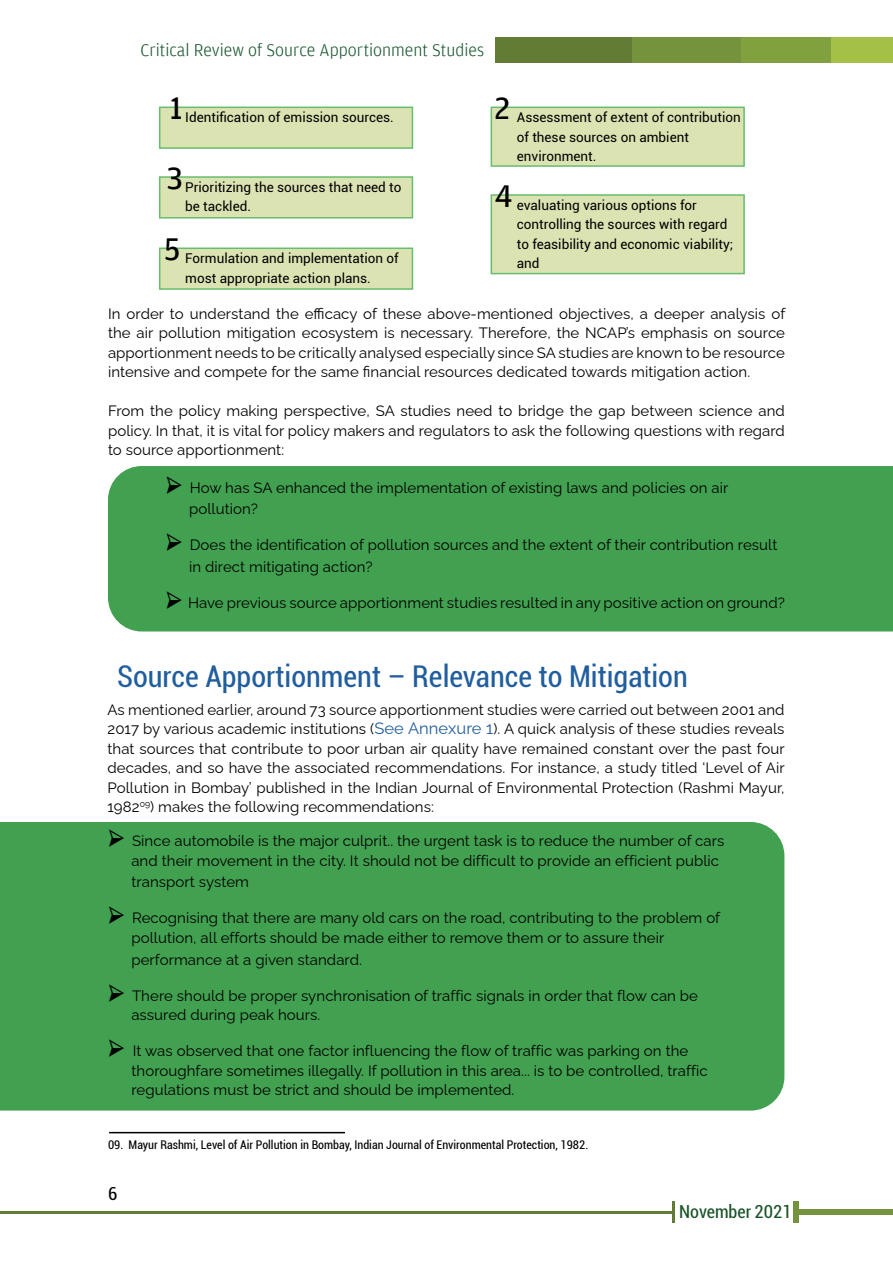
<style>
.page{position:relative;width:893px;height:1263px;background:#fff}
.page>*{position:absolute;margin:0;border:0;box-sizing:border-box;transform-origin:0 0}
.t1{font:33px/70.5px "Amplitude";color:#000;text-align:justify}
.t2{font:condensed 30px "Roboto";color:#215e9e}
.t3{font:300 18px "Amplitude";color:#16532b}
.t4{font:condensed 18px "Roboto";color:#195329}
.t5{font:condensed 18px "Roboto";color:#000}
.t6{font:15px/19.5px "Raleway";letter-spacing:.005em;color:#000;text-align:justify}
.t7{font:15px/19.5px "Raleway";letter-spacing:.005em;color:#000101}
.t8{font:13.5px/19.5px "Roboto";color:#000}
.t9{font:condensed 12px "Roboto";color:#000}
.s1{font-family:"Minion Pro";font-size:30px}
.s2{font-size:16.5px;color:#215e9e}
</style>
<div class="page">
<div style="left:829px;top:37px;width:64px;height:26px;background:#a4c046"></div>
<div style="left:695px;top:37px;width:136px;height:26px;background:#81a13e"></div>
<div style="left:605px;top:37px;width:136px;height:26px;background:#75923c"></div>
<div style="left:495px;top:37px;width:136px;height:26px;background:#627c36"></div>
<hr style="left:0;top:1211px;width:673px;height:3px;background:#627c36">
<div style="left:798px;top:1210px;width:95px;height:5px;background:#75923c"></div>
<hr style="left:672px;top:1202px;width:3px;height:21px;background:#627c36">
<div style="left:794px;top:1202px;width:5px;height:21px;background:#75923c"></div>
<div style="left:159px;top:107px;width:254px;height:42px;background:#dbe3b2;border:2px solid #41ad49"></div>
<div style="left:159px;top:176px;width:254px;height:43px;background:#dbe3b2;border:2px solid #41ad49"></div>
<div style="left:159px;top:247px;width:254px;height:43px;background:#dbe3b2;border:2px solid #41ad49"></div>
<div style="left:491px;top:107px;width:254px;height:60px;background:#dbe3b2;border:2px solid #41ad49"></div>
<div style="left:491px;top:194px;width:254px;height:80px;background:#dbe3b2;border:2px solid #41ad49"></div>
<div style="left:108px;top:466px;width:785px;height:165px;background:#42a150"></div>
<div style="left:0;top:822px;width:784px;height:288px;background:#42a150"></div>
<hr style="left:109px;top:1132px;width:236px;height:1px;background:#000">
<p class="t3" style="left:141px;top:40px;width:345px">Critical Review of Source Apportionment Studies</p>
<h1 class="t1" style="left:164px;top:73px;width:20px">1<br>3<br>5</h1>
<h1 class="t1" style="left:495px;top:73px;width:17px">2</h1>
<p class="t8" style="left:517px;top:107px;width:225px">Assessment of extent of contribution of these sources on ambient environment.</p>
<p class="t8" style="left:517px;top:195px;width:218px">evaluating various options for controlling the sources with regard to feasibility and economic viability; and</p>
<p class="t8" style="left:185px;top:107px;width:210px">Identification of emission sources.</p>
<p class="t8" style="left:185px;top:177px;width:218px">Prioritizing the sources that need to be tackled.</p>
<h1 class="t1" style="left:495px;top:161px;width:20px">4</h1>
<p class="t8" style="left:185px;top:248px;width:215px">Formulation and implementation of most appropriate action plans.</p>
<p class="t6" style="left:108px;top:302px;width:679px">In order to understand the efficacy of these above-mentioned objectives, a deeper analysis of the air pollution mitigation ecosystem is necessary. Therefore, the NCAP’s emphasis on source apportionment needs to be critically analysed especially since SA studies are known to be resource intensive and compete for the same financial resources dedicated towards mitigation action.</p>
<p class="t6" style="left:108px;top:399px;width:678px">From the policy making perspective, SA studies need to bridge the gap between science and policy. In that, it is vital for policy makers and regulators to ask the following questions with regard to source apportionment:</p>
<p class="t7" style="left:189px;top:475px;width:541px;line-height:21.6px;text-indent:-23px"><span class="s1">➢</span> How has SA enhanced the implementation of existing laws and policies on air pollution?</p>
<p class="t7" style="left:189px;top:533px;width:590px;line-height:21.6px;text-indent:-23px"><span class="s1">➢</span> Does the identification of pollution sources and the extent of their contribution result in direct mitigating action?</p>
<p class="t7" style="left:166px;top:591px;width:621px"><span class="s1">➢</span> Have previous source apportionment studies resulted in any positive action on ground?</p>
<h2 class="t2" style="left:117px;top:656px;width:572px">Source Apportionment – Relevance to Mitigation</h2>
<p class="t6" style="left:107px;top:698px;width:679px">As mentioned earlier, around 73 source apportionment studies were carried out between 2001 and 2017 by various academic institutions (<span class="s2">See Annexure 1</span>). A quick analysis of these studies reveals that sources that contribute to poor urban air quality have remained constant over the past four decades, and so have the associated recommendations. For instance, a study titled ‘Level of Air Pollution in Bombay’ published in the Indian Journal of Environmental Protection (Rashmi Mayur, 1982<sup>09</sup>) makes the following recommendations:</p>
<p class="t7" style="left:131px;top:829px;width:594px;text-indent:-23px"><span class="s1">➢</span> Since automobile is the major culprit.. the urgent task is to reduce the number of cars and their movement in the city. It should not be difficult to provide an efficient public</p>
<p class="t7" style="left:131px;top:871px;width:119px">transport system</p>
<p class="t7" style="left:131px;top:907px;width:590px;text-indent:-23px"><span class="s1">➢</span> Recognising that there are many old cars on the road, contributing to the problem of pollution, all efforts should be made either to remove them or to assure their</p>
<p class="t7" style="left:131px;top:948px;width:232px">performance at a given standard.</p>
<p class="t7" style="left:131px;top:984px;width:568px;text-indent:-23px"><span class="s1">➢</span> There should be proper synchronisation of traffic signals in order that flow can be assured during peak hours.</p>
<p class="t7" style="left:131px;top:1039px;width:578px;text-indent:-23px"><span class="s1">➢</span> It was observed that one factor influencing the flow of traffic was parking on the thoroughfare sometimes illegally. If pollution in this area... is to be controlled, traffic regulations must be strict and should be implemented.</p>
<p class="t9" style="left:108px;top:1136px;width:482px">09. Mayur Rashmi, Level of Air Pollution in Bombay, Indian Journal of Environmental Protection, 1982.</p>
<p class="t5" style="left:108px;top:1181px;width:11px">6</p>
<p class="t4" style="left:679px;top:1199px;width:114px">November 2021</p>
</div>
